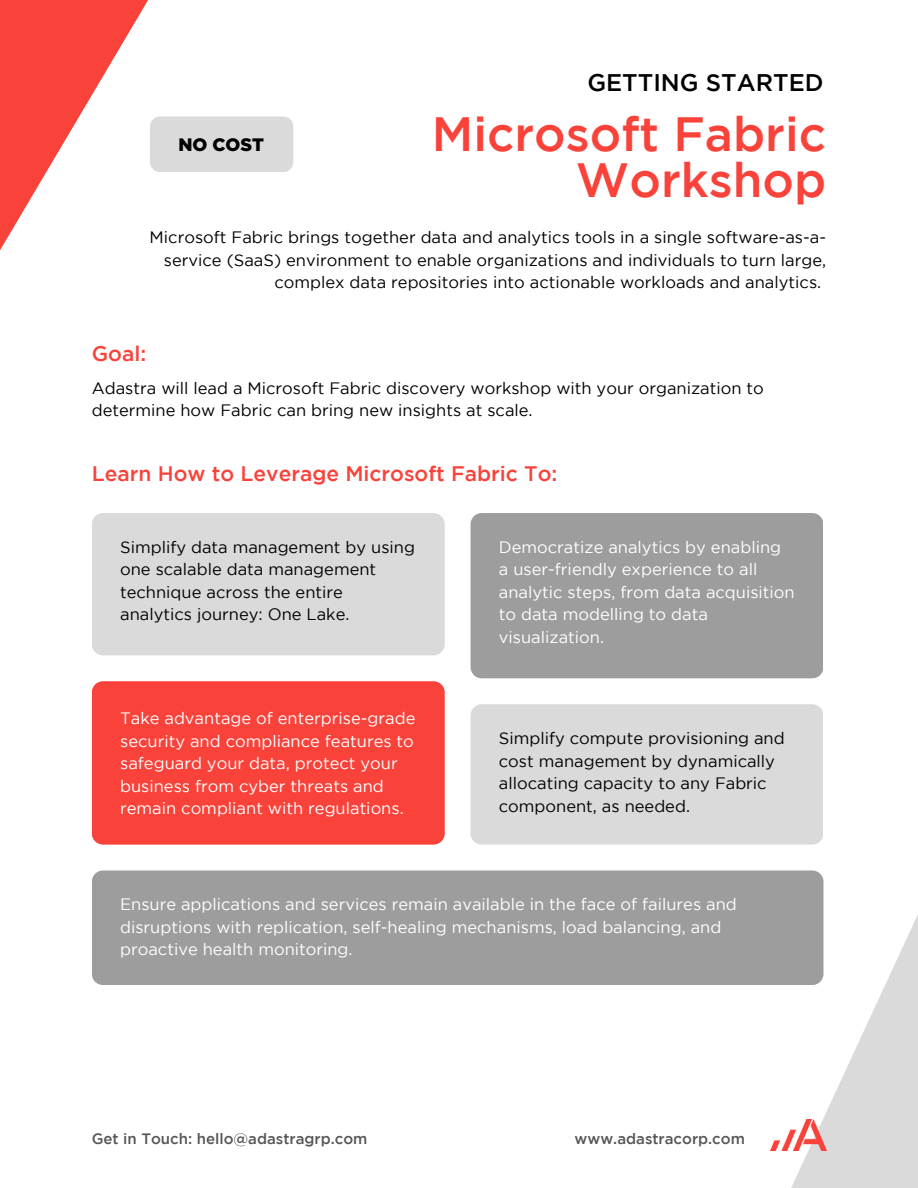
<style>
.page{position:relative;width:918px;height:1188px;background:#fff}
.page>*{position:absolute;margin:0;border:0;box-sizing:border-box;transform-origin:0 0}
.t1{font:500 48px "Gotham";color:#f9423a}
.t2{font:500 24px "Gotham";color:#000}
.t3{font:500 21px "Gotham";color:#f9423a}
.t4{font:900 18px "Gotham";color:#000}
.t5{font:16.5px/22.5px "Gotham";color:#000}
.t6{font:16.5px/22.5px "Gotham";color:#fff}
.t7{font:500 15px "Gotham";color:#575757}
</style>
<div class="page">
<svg style="left:741px;top:678px;width:177px;height:510px"></svg>
<img style="left:770px;top:1119px;width:57px;height:32px">
<svg style="left:0;top:0;width:157px;height:250px"></svg>
<div style="left:150px;top:116px;width:143px;height:56px;background:#dadada;border-radius:10px"></div>
<div style="left:92px;top:513px;width:353px;height:142px;background:#dadada"></div>
<div style="left:92px;top:681px;width:353px;height:164px;background:#f9423a"></div>
<div style="left:471px;top:513px;width:352px;height:165px;background:#9d9d9d"></div>
<div style="left:92px;top:870px;width:731px;height:115px;background:#9d9d9d"></div>
<div style="left:471px;top:704px;width:352px;height:141px;background:#dadada"></div>
<p class="t2" style="left:587px;top:73px;width:238px">GETTING STARTED</p>
<p class="t1" style="left:432px;top:116px;width:396px">Microsoft Fabric</p>
<p class="t1" style="left:576px;top:162px;width:252px">Workshop</p>
<p class="t5" style="left:150px;top:227px;width:678px;text-align:right">Microsoft Fabric brings together data and analytics tools in a single software-as-a&shy;service (SaaS) environment to enable organizations and individuals to turn large, complex data repositories into actionable workloads and analytics.</p>
<p class="t4" style="left:178px;top:134px;width:87px">NO COST</p>
<p class="t3" style="left:92px;top:346px;width:56px">Goal:</p>
<p class="t5" style="left:92px;top:378px;width:674px">Adastra will lead a Microsoft Fabric discovery workshop with your organization to determine how Fabric can bring new insights at scale.</p>
<p class="t3" style="left:92px;top:465px;width:467px">Learn How to Leverage Microsoft Fabric To:</p>
<p class="t5" style="left:120px;top:537px;width:296px">Simplify data management by using one scalable data management technique across the entire analytics journey: One Lake.</p>
<p class="t6" style="left:120px;top:708px;width:297px">Take advantage of enterprise-grade security and compliance features to safeguard your data, protect your business from cyber threats and remain compliant with regulations.</p>
<p class="t6" style="left:499px;top:537px;width:297px">Democratize analytics by enabling a user-friendly experience to all analytic steps, from data acquisition to data modelling to data visualization.</p>
<p class="t5" style="left:499px;top:728px;width:287px">Simplify compute provisioning and cost management by dynamically allocating capacity to any Fabric component, as needed.</p>
<p class="t6" style="left:120px;top:894px;width:618px">Ensure applications and services remain available in the face of failures and disruptions with replication, self-healing mechanisms, load balancing, and proactive health monitoring.</p>
<p class="t7" style="left:92px;top:1133px;width:277px">Get in Touch: hello@adastragrp.com</p>
<p class="t7" style="left:575px;top:1133px;width:172px">www.adastracorp.com</p>
</div>
